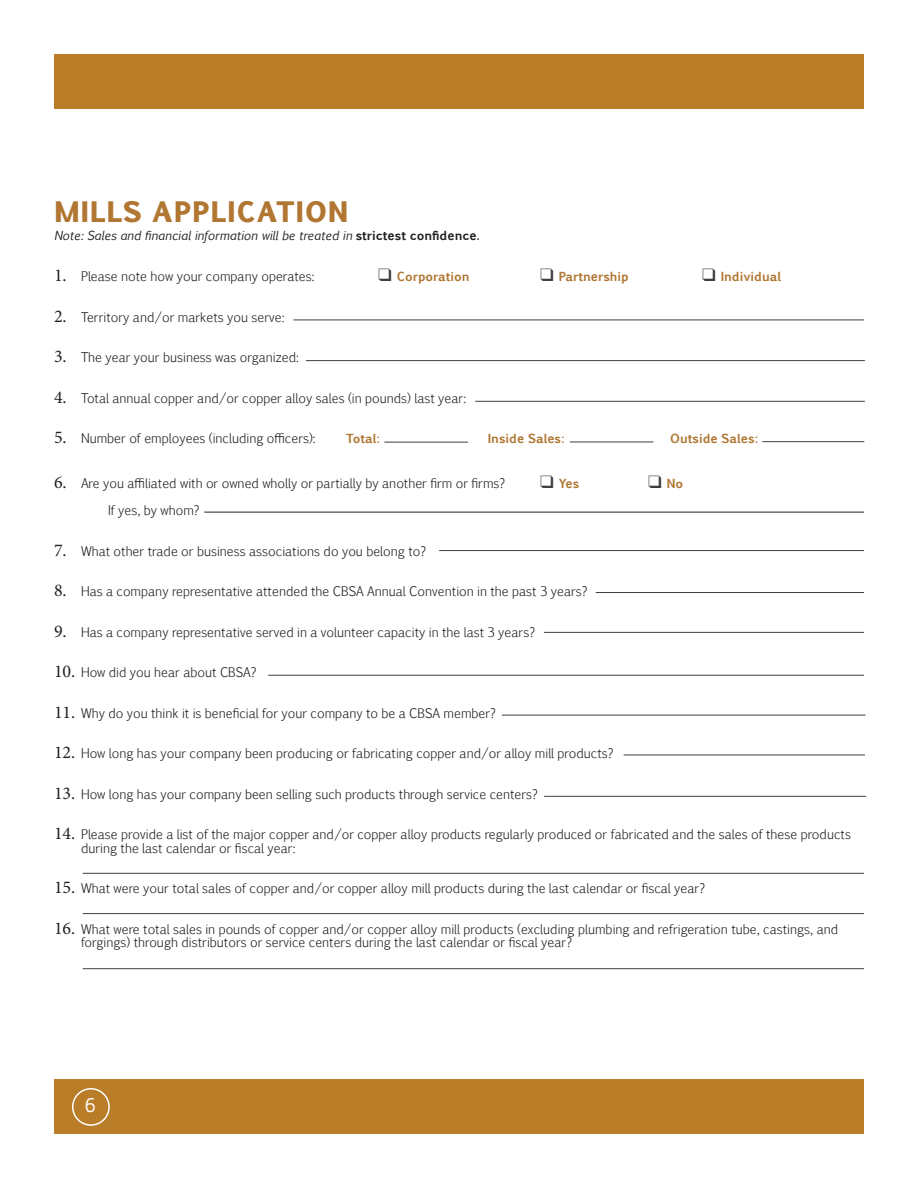
<style>
.page{position:relative;width:918px;height:1188px;background:#fff}
.page>*{position:absolute;margin:0;border:0;box-sizing:border-box;transform-origin:0 0}
.t1{font:800 27px "Pigiarniq";letter-spacing:.025em;color:#b07632}
.t2{font:18px "Pigiarniq";color:#fff}
.t3{font:300 12.75px/13.5px "Pigiarniq";color:#231f20}
.t4{font:700 12px "Pigiarniq";color:#b07632}
.t5{font:italic 12px "Pigiarniq";color:#231f20}
.s1{font-weight:700;font-style:normal}
.s2{font-family:"Minion Pro";font-weight:400;font-size:18px}
.s3{color:#3e3e3f}
</style>
<div class="page">
<div style="left:54px;top:1080px;width:810px;height:54px;background:#b97c27"></div>
<div style="left:72px;top:1088px;width:38px;height:38px;border:2px solid #fff;border-radius:50%"></div>
<div style="left:54px;top:54px;width:810px;height:54px;background:#b97c27"></div>
<hr style="left:293px;top:320px;width:571px;height:1px;background:#3e3e3f">
<hr style="left:306px;top:360px;width:559px;height:1px;background:#3e3e3f">
<hr style="left:475px;top:401px;width:390px;height:1px;background:#3e3e3f">
<hr style="left:384px;top:442px;width:84px;height:1px;background:#3e3e3f">
<hr style="left:570px;top:442px;width:83px;height:1px;background:#3e3e3f">
<hr style="left:762px;top:441px;width:102px;height:1px;background:#3e3e3f">
<hr style="left:204px;top:512px;width:660px;height:1px;background:#231f20">
<hr style="left:439px;top:550px;width:425px;height:1px;background:#3e3e3f">
<hr style="left:596px;top:592px;width:268px;height:1px;background:#3e3e3f">
<hr style="left:544px;top:632px;width:320px;height:1px;background:#3e3e3f">
<hr style="left:268px;top:675px;width:596px;height:1px;background:#3e3e3f">
<hr style="left:502px;top:715px;width:363px;height:1px;background:#3e3e3f">
<hr style="left:624px;top:755px;width:241px;height:1px;background:#3e3e3f">
<hr style="left:544px;top:796px;width:322px;height:1px;background:#3e3e3f">
<hr style="left:83px;top:873px;width:781px;height:1px;background:#3e3e3f">
<hr style="left:83px;top:913px;width:781px;height:1px;background:#3e3e3f">
<hr style="left:83px;top:968px;width:781px;height:1px;background:#3e3e3f">
<p class="t1" style="left:54px;top:191px;width:296px">MILLS APPLICATION</p>
<p class="t5" style="left:54px;top:227px;width:427px">Note: Sales and financial information will be treated in <span class="s1">strictest confidence.</span></p>
<p class="t3" style="left:54px;top:269px;width:262px"><span class="s2">1.</span> Please note how your company operates:</p>
<p class="t4" style="left:378px;top:268px;width:93px"><span class="s3">❑</span> Corporation</p>
<p class="t4" style="left:540px;top:268px;width:90px"><span class="s3">❑</span> Partnership</p>
<p class="t4" style="left:702px;top:268px;width:81px"><span class="s3">❑</span> Individual</p>
<p class="t3" style="left:54px;top:310px;width:232px"><span class="s2">2.</span> Territory and/or markets you serve:</p>
<p class="t3" style="left:54px;top:350px;width:246px"><span class="s2">3.</span> The year your business was organized:</p>
<p class="t3" style="left:54px;top:391px;width:414px"><span class="s2">4.</span> Total annual copper and/or copper alloy sales (in pounds) last year:</p>
<p class="t3" style="left:54px;top:431px;width:263px"><span class="s2">5.</span> Number of employees (including officers):</p>
<p class="t3" style="left:54px;top:476px;width:453px"><span class="s2">6.</span> Are you affiliated with or owned wholly or partially by another firm or firms?</p>
<p class="t4" style="left:540px;top:475px;width:41px"><span class="s3">❑</span> Yes</p>
<p class="t4" style="left:648px;top:475px;width:37px"><span class="s3">❑</span> No</p>
<p class="t3" style="left:108px;top:503px;width:93px">If yes, by whom?</p>
<p class="t3" style="left:54px;top:544px;width:374px"><span class="s2">7.</span> What other trade or business associations do you belong to?</p>
<p class="t3" style="left:54px;top:584px;width:535px"><span class="s2">8.</span> Has a company representative attended the CBSA Annual Convention in the past 3 years?</p>
<p class="t3" style="left:54px;top:625px;width:483px"><span class="s2">9.</span> Has a company representative served in a volunteer capacity in the last 3 years?</p>
<p class="t3" style="left:54px;top:665px;width:204px"><span class="s2">10.</span> How did you hear about CBSA?</p>
<p class="t3" style="left:54px;top:706px;width:444px"><span class="s2">11.</span> Why do you think it is beneficial for your company to be a CBSA member?</p>
<p class="t3" style="left:54px;top:746px;width:561px"><span class="s2">12.</span> How long has your company been producing or fabricating copper and/or alloy mill products?</p>
<p class="t3" style="left:54px;top:787px;width:486px"><span class="s2">13.</span> How long has your company been selling such products through service centers?</p>
<p class="t3" style="left:81px;top:827px;width:772px;text-indent:-27px"><span class="s2">14.</span> Please provide a list of the major copper and/or copper alloy products regularly produced or fabricated and the sales of these products during the last calendar or fiscal year:</p>
<p class="t3" style="left:54px;top:881px;width:653px"><span class="s2">15.</span> What were your total sales of copper and/or copper alloy mill products during the last calendar or fiscal year?</p>
<p class="t3" style="left:81px;top:922px;width:759px;text-indent:-27px"><span class="s2">16.</span> What were total sales in pounds of copper and/or copper alloy mill products (excluding plumbing and refrigeration tube, castings, and forgings) through distributors or service centers during the last calendar or fiscal year?</p>
<p class="t4" style="left:346px;top:430px;width:35px">Total:</p>
<p class="t4" style="left:488px;top:430px;width:78px">Inside Sales:</p>
<p class="t4" style="left:670px;top:430px;width:89px">Outside Sales:</p>
<h2 class="t2" style="left:85px;top:1093px;width:12px">6</h2>
</div>
